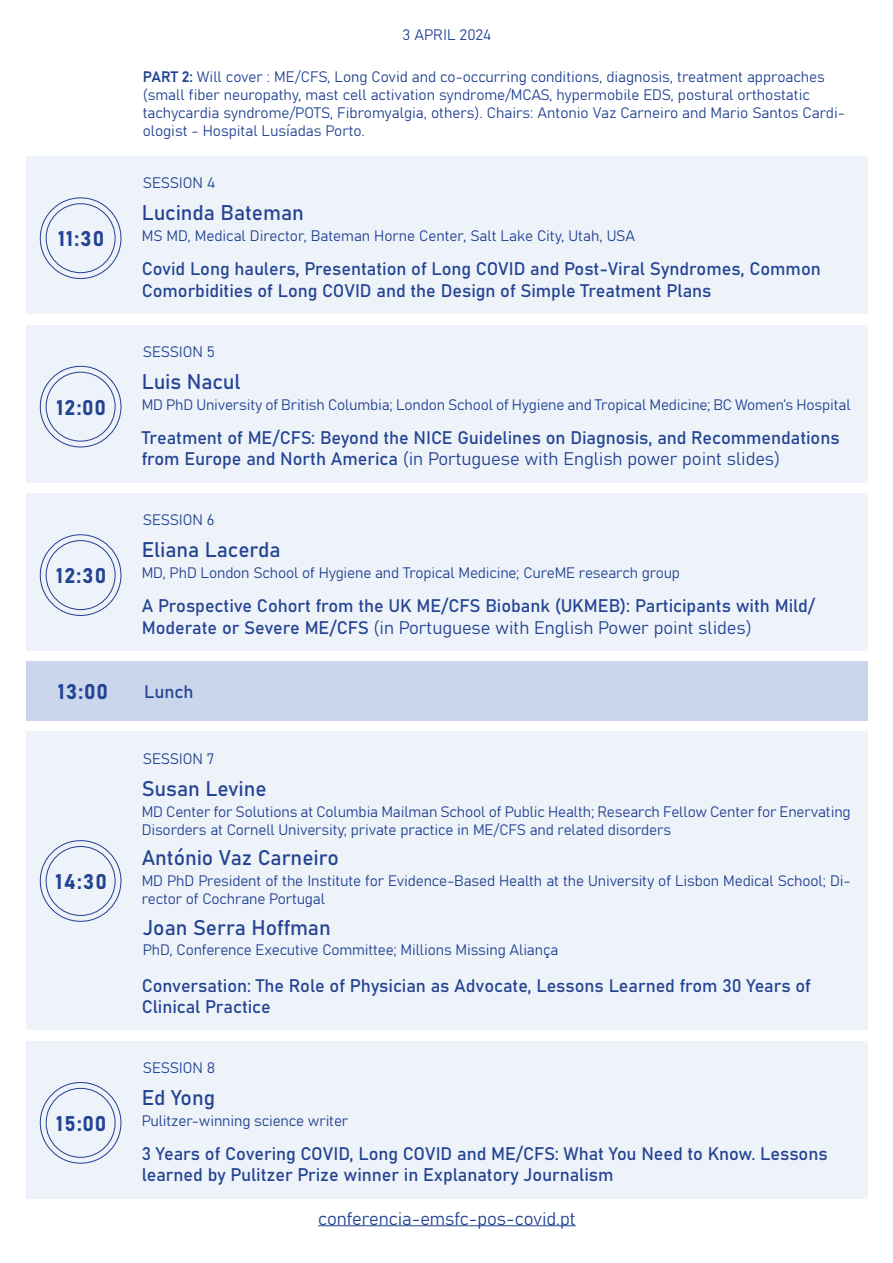
<style>
.page{position:relative;width:893px;height:1263px;background:#fff}
.page>*{position:absolute;margin:0;border:0;box-sizing:border-box;transform-origin:0 0}
.t1{font:21px "Bahnschrift";letter-spacing:-.005em;color:#234493}
.t2{font:18px/21.6px "Bahnschrift";letter-spacing:-.005em;color:#234493}
.t3{font:15px/18px "Bahnschrift";letter-spacing:-.01em;color:#234493}
</style>
<div class="page">
<div style="left:26px;top:156px;width:841px;height:158px;background:#eef2f9"></div>
<div style="left:40px;top:198px;width:81px;height:81px;border:1px solid #223e92;border-radius:50%"></div>
<div style="left:46px;top:203px;width:69px;height:70px;border:1px solid #223e92;border-radius:50%"></div>
<div style="left:26px;top:325px;width:841px;height:157px;background:#eef2f9"></div>
<div style="left:40px;top:366px;width:81px;height:81px;border:1px solid #223e92;border-radius:50%"></div>
<div style="left:46px;top:372px;width:69px;height:69px;border:1px solid #223e92;border-radius:50%"></div>
<div style="left:26px;top:493px;width:841px;height:158px;background:#eef2f9"></div>
<div style="left:40px;top:535px;width:81px;height:81px;border:1px solid #223e92;border-radius:50%"></div>
<div style="left:46px;top:540px;width:69px;height:70px;border:1px solid #223e92;border-radius:50%"></div>
<div style="left:26px;top:662px;width:841px;height:59px;background:#c9d6ec"></div>
<div style="left:26px;top:732px;width:841px;height:298px;background:#eef2f9"></div>
<div style="left:40px;top:840px;width:81px;height:81px;border:1px solid #223e92;border-radius:50%"></div>
<div style="left:46px;top:846px;width:69px;height:70px;border:1px solid #223e92;border-radius:50%"></div>
<div style="left:26px;top:1041px;width:841px;height:157px;background:#eef2f9"></div>
<div style="left:40px;top:1082px;width:81px;height:81px;border:1px solid #223e92;border-radius:50%"></div>
<div style="left:46px;top:1088px;width:69px;height:70px;border:1px solid #223e92;border-radius:50%"></div>
<hr style="left:318px;top:1225px;width:258px;height:1px;background:#234493">
<p class="t3" style="left:403px;top:25px;width:90px">3 APRIL 2024</p>
<p class="t3" style="left:143px;top:66px;width:704px">PART 2: Will cover : ME/CFS, Long Covid and co-occurring conditions, diagnosis, treatment approaches (small fiber neuropathy, mast cell activation syndrome/MCAS, hypermobile EDS, postural orthostatic tachycardia syndrome/POTS, Fibromyalgia, others). Chairs: Antonio Vaz Carneiro and Mario Santos Cardi&shy;ologist - Hospital Lusíadas Porto.</p>
<p class="t3" style="left:143px;top:173px;width:74px">SESSION 4</p>
<h1 class="t1" style="left:142px;top:197px;width:164px">Lucinda Bateman</h1>
<h1 class="t1" style="left:58px;top:223px;width:48px">11:30</h1>
<p class="t3" style="left:142px;top:226px;width:495px">MS MD, Medical Director, Bateman Horne Center, Salt Lake City, Utah, USA</p>
<p class="t2" style="left:142px;top:257px;width:681px">Covid Long haulers, Presentation of Long COVID and Post-Viral Syndromes, Common<br>Comorbidities of Long COVID and the Design of Simple Treatment Plans</p>
<p class="t3" style="left:143px;top:342px;width:74px">SESSION 5</p>
<h1 class="t1" style="left:142px;top:366px;width:100px">Luis Nacul</h1>
<h1 class="t1" style="left:56px;top:391px;width:51px">12:00</h1>
<p class="t3" style="left:142px;top:395px;width:710px">MD PhD University of British Columbia; London School of Hygiene and Tropical Medicine; BC Women’s Hospital</p>
<p class="t2" style="left:142px;top:425px;width:699px">Treatment of ME/CFS: Beyond the NICE Guidelines on Diagnosis, and Recommendations from Europe and North America (in Portuguese with English power point slides)</p>
<p class="t3" style="left:143px;top:510px;width:73px">SESSION 6</p>
<h1 class="t1" style="left:142px;top:534px;width:140px">Eliana Lacerda</h1>
<h1 class="t1" style="left:56px;top:560px;width:52px">12:30</h1>
<p class="t3" style="left:142px;top:563px;width:540px">MD, PhD London School of Hygiene and Tropical Medicine; CureME research group</p>
<p class="t2" style="left:142px;top:594px;width:674px">A Prospective Cohort from the UK ME/CFS Biobank (UKMEB): Participants with Mild/<br>Moderate or Severe ME/CFS (in Portuguese with English Power point slides)</p>
<h1 class="t1" style="left:58px;top:676px;width:52px">13:00</h1>
<p class="t2" style="left:144px;top:679px;width:51px">Lunch</p>
<p class="t3" style="left:143px;top:749px;width:73px">SESSION 7</p>
<h1 class="t1" style="left:142px;top:773px;width:127px">Susan Levine</h1>
<h1 class="t1" style="left:56px;top:866px;width:53px">14:30</h1>
<p class="t3" style="left:142px;top:802px;width:710px">MD Center for Solutions at Columbia Mailman School of Public Health; Research Fellow Center for Enervating<br>Disorders at Cornell University; private practice in ME/CFS and related disorders</p>
<h1 class="t1" style="left:142px;top:842px;width:199px">António Vaz Carneiro</h1>
<p class="t3" style="left:142px;top:871px;width:710px">MD PhD President of the Institute for Evidence-Based Health at the University of Lisbon Medical School; Di&shy;rector of Cochrane Portugal</p>
<h1 class="t1" style="left:143px;top:911px;width:189px">Joan Serra Hoffman</h1>
<p class="t3" style="left:143px;top:940px;width:417px">PhD, Conference Executive Committee; Millions Missing Aliança</p>
<p class="t2" style="left:142px;top:973px;width:671px">Conversation: The Role of Physician as Advocate, Lessons Learned from 30 Years of<br>Clinical Practice</p>
<p class="t3" style="left:143px;top:1058px;width:74px">SESSION 8</p>
<h1 class="t1" style="left:142px;top:1082px;width:75px">Ed Yong</h1>
<h1 class="t1" style="left:56px;top:1108px;width:52px">15:00</h1>
<p class="t3" style="left:142px;top:1111px;width:208px">Pulitzer-winning science writer</p>
<p class="t2" style="left:142px;top:1141px;width:687px">3 Years of Covering COVID, Long COVID and ME/CFS: What You Need to Know. Lessons learned by Pulitzer Prize winner in Explanatory Journalism</p>
<p class="t2" style="left:318px;top:1206px;width:259px">conferencia-emsfc-pos-covid.pt</p>
</div>
